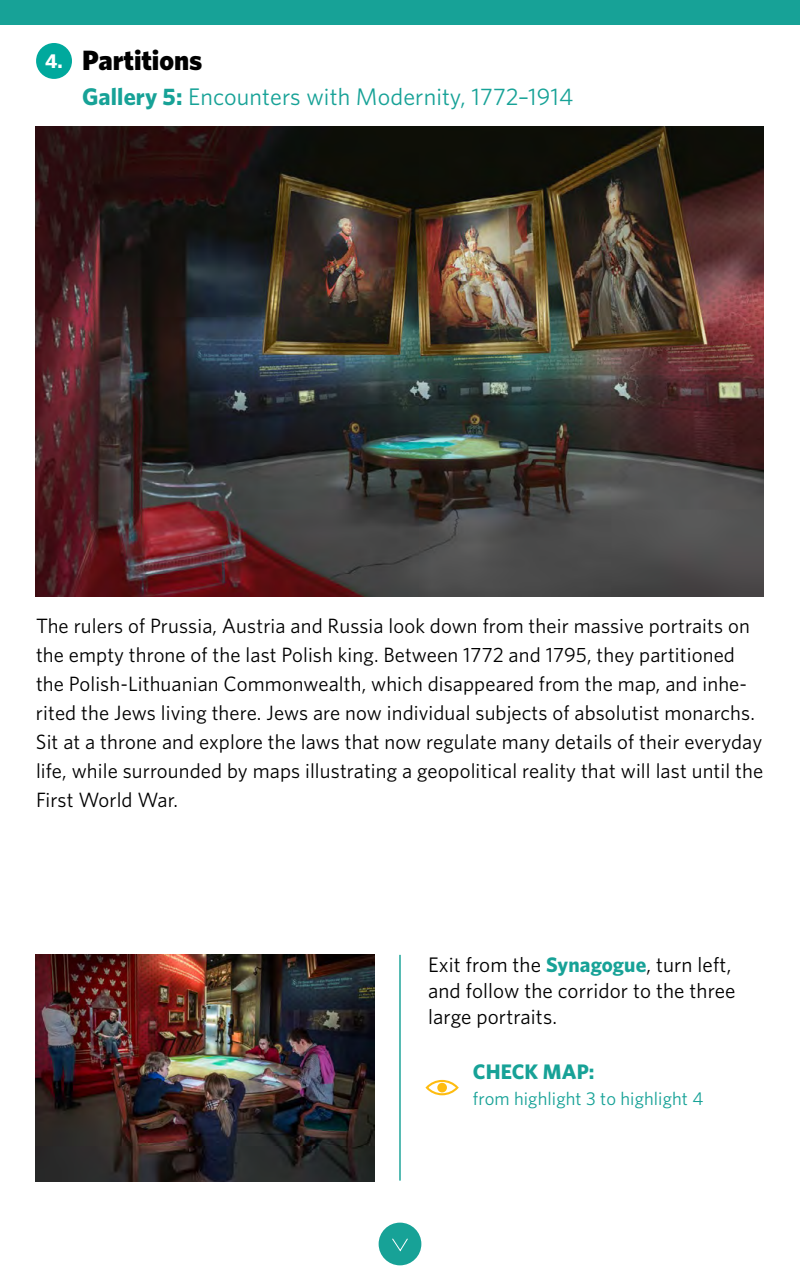
<style>
.page{position:relative;width:800px;height:1280px;background:#fff}
.page>*{position:absolute;margin:0;border:0;box-sizing:border-box;transform-origin:0 0}
.t1{font:900 28px "Whitney";color:#000}
.t2{font:24px "Whitney";letter-spacing:.005em;color:#17a297}
.t3{font:21.1px/26px "Whitney";letter-spacing:.005em;color:#000}
.t4{font:700 21.1px "Whitney";letter-spacing:.005em;color:#17a297}
.t5{font:20.7px/29px "Whitney";letter-spacing:.005em;color:#000}
.t6{font:18.6px "Whitney";letter-spacing:.005em;color:#17a297}
.s1{font-weight:700;font-size:20.2px;color:#fff}
.s2{font-weight:700}
.s3{font-weight:700;color:#17a297}
</style>
<div class="page">
<div style="left:379px;top:1223px;width:42px;height:42px;background:#17a297;border-radius:50%"></div>
<svg style="left:392px;top:1238px;width:16px;height:14px"></svg>
<div style="left:426px;top:1080px;width:32px;height:15px;border:2px solid #febc10;border-radius:50%"></div>
<div style="left:437px;top:1083px;width:10px;height:9px;background:#febc10;border-radius:50%"></div>
<div style="left:36px;top:43px;width:36px;height:36px;background:#00a99d;border-radius:50%"></div>
<img style="left:36px;top:127px;width:728px;height:470px">
<img style="left:36px;top:955px;width:338px;height:226px">
<div style="left:0;top:0;width:800px;height:25px;background:#17a297"></div>
<hr style="left:399px;top:955px;width:2px;height:226px;background:#17a297">
<h1 class="t1" style="left:45px;top:42px;width:159px"><span class="s1">4.</span> Partitions</h1>
<p class="t2" style="left:82px;top:81px;width:493px"><span class="s2">Gallery 5:</span> Encounters with Modernity, 1772–1914</p>
<p class="t5" style="left:36px;top:610px;width:729px">The rulers of Prussia, Austria and Russia look down from their massive portraits on the empty throne of the last Polish king. Between 1772 and 1795, they partitioned the Polish-Lithuanian Commonwealth, which disappeared from the map, and inhe&shy;rited the Jews living there. Jews are now individual subjects of absolutist monarchs.<br>Sit at a throne and explore the laws that now regulate many details of their everyday life, while surrounded by maps illustrating a geopolitical reality that will last until the First World War.</p>
<p class="t3" style="left:428px;top:951px;width:309px">Exit from the <span class="s3">Synagogue</span>, turn left, and follow the corridor to the three large portraits.</p>
<p class="t4" style="left:473px;top:1058px;width:123px">Check map:</p>
<p class="t6" style="left:473px;top:1087px;width:232px">from highlight 3 to highlight 4</p>
</div>
